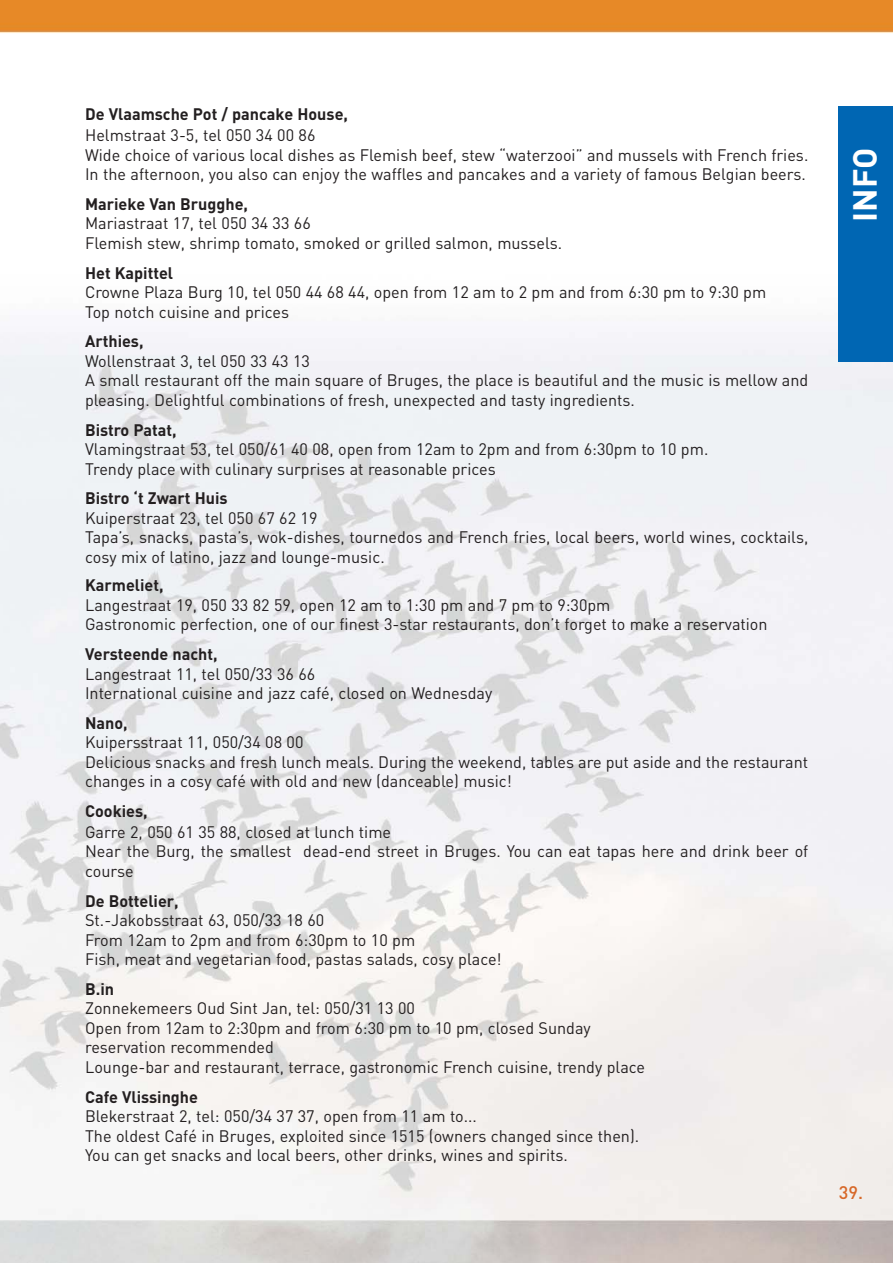
<style>
.page{position:relative;width:893px;height:1263px;background:#fff}
.page>*{position:absolute;margin:0;border:0;box-sizing:border-box;transform-origin:0 0}
.t1{font:700 33px "DIN";color:#fff}
.t2{font:500 18px "DIN";color:#d76829}
.t3{font:16.5px/19.5px "DIN";color:#231f20}
.t4{font:700 16.5px "DIN";color:#231f20}
</style>
<div class="page">
<img style="left:0;top:0;width:892px;height:1263px">
<div style="left:838px;top:106px;width:54px;height:255px;background:#0066b3"></div>
<p class="t4" style="left:85px;top:109px;width:264px">De Vlaamsche Pot / pancake House,</p>
<p class="t3" style="left:85px;top:127px;width:724px">Helmstraat 3-5, tel 050 34 00 86<br>Wide choice of various local dishes as Flemish beef, stew “waterzooi” and mussels with French fries.<br>In the afternoon, you also can enjoy the waffles and pancakes and a variety of famous Belgian beers.</p>
<p class="t4" style="left:85px;top:198px;width:164px">Marieke Van Brugghe,</p>
<p class="t3" style="left:85px;top:215px;width:478px">Mariastraat 17, tel 050 34 33 66<br>Flemish stew, shrimp tomato, smoked or grilled salmon, mussels.</p>
<p class="t4" style="left:85px;top:267px;width:90px">Het Kapittel</p>
<p class="t3" style="left:85px;top:284px;width:682px">Crowne Plaza Burg 10, tel 050 44 68 44, open from 12 am to 2 pm and from 6:30 pm to 9:30 pm<br>Top notch cuisine and prices</p>
<p class="t4" style="left:85px;top:336px;width:60px">Arthies,</p>
<p class="t3" style="left:85px;top:353px;width:724px">Wollenstraat 3, tel 050 33 43 13<br>A small restaurant off the main square of Bruges, the place is beautiful and the music is mellow and pleasing. Delightful combinations of fresh, unexpected and tasty ingredients.</p>
<p class="t4" style="left:85px;top:424px;width:93px">Bistro Patat,</p>
<p class="t3" style="left:85px;top:441px;width:624px">Vlamingstraat 53, tel 050/61 40 08, open from 12am to 2pm and from 6:30pm to 10 pm.<br>Trendy place with culinary surprises at reasonable prices</p>
<p class="t4" style="left:85px;top:493px;width:144px">Bistro ‘t Zwart Huis</p>
<p class="t3" style="left:85px;top:510px;width:724px">Kuiperstraat 23, tel 050 67 62 19<br>Tapa’s, snacks, pasta’s, wok-dishes, tournedos and French fries, local beers, world wines, cocktails, cosy mix of latino, jazz and lounge-music.</p>
<p class="t4" style="left:85px;top:580px;width:80px">Karmeliet,</p>
<p class="t3" style="left:85px;top:597px;width:684px">Langestraat 19, 050 33 82 59, open 12 am to 1:30 pm and 7 pm to 9:30pm<br>Gastronomic perfection, one of our finest 3-star restaurants, don’t forget to make a reservation</p>
<p class="t4" style="left:85px;top:649px;width:134px">Versteende nacht,</p>
<p class="t3" style="left:85px;top:666px;width:408px">Langestraat 11, tel 050/33 36 66<br>International cuisine and jazz café, closed on Wednesday</p>
<p class="t4" style="left:85px;top:717px;width:44px">Nano,</p>
<p class="t3" style="left:85px;top:734px;width:724px">Kuipersstraat 11, 050/34 08 00<br>Delicious snacks and fresh lunch meals. During the weekend, tables are put aside and the restaurant changes in a cosy café with old and new (danceable) music!</p>
<p class="t4" style="left:85px;top:806px;width:64px">Cookies,</p>
<p class="t3" style="left:85px;top:824px;width:724px">Garre 2, 050 61 35 88, closed at lunch time<br>Near the Burg, the smallest dead-end street in Bruges. You can eat tapas here and drink beer of course</p>
<p class="t4" style="left:85px;top:895px;width:95px">De Bottelier,</p>
<p class="t3" style="left:85px;top:912px;width:418px">St.-Jakobsstraat 63, 050/33 18 60<br>From 12am to 2pm and from 6:30pm to 10 pm<br>Fish, meat and vegetarian food, pastas salads, cosy place!</p>
<p class="t4" style="left:85px;top:984px;width:30px">B.in</p>
<p class="t3" style="left:85px;top:1001px;width:561px">Zonnekemeers Oud Sint Jan, tel: 050/31 13 00<br>Open from 12am to 2:30pm and from 6:30 pm to 10 pm, closed Sunday reservation recommended<br>Lounge-bar and restaurant, terrace, gastronomic French cuisine, trendy place</p>
<p class="t4" style="left:85px;top:1091px;width:114px">Cafe Vlissinghe</p>
<p class="t3" style="left:85px;top:1108px;width:555px">Blekerstraat 2, tel: 050/34 37 37, open from 11 am to...<br>The oldest Café in Bruges, exploited since 1515 (owners changed since then).<br>You can get snacks and local beers, other drinks, wines and spirits.</p>
<h1 class="t1" style="left:853px;top:222px;width:75px;rotate:-90deg">INFO</h1>
<p class="t2" style="left:838px;top:1186px;width:26px">39.</p>
</div>
